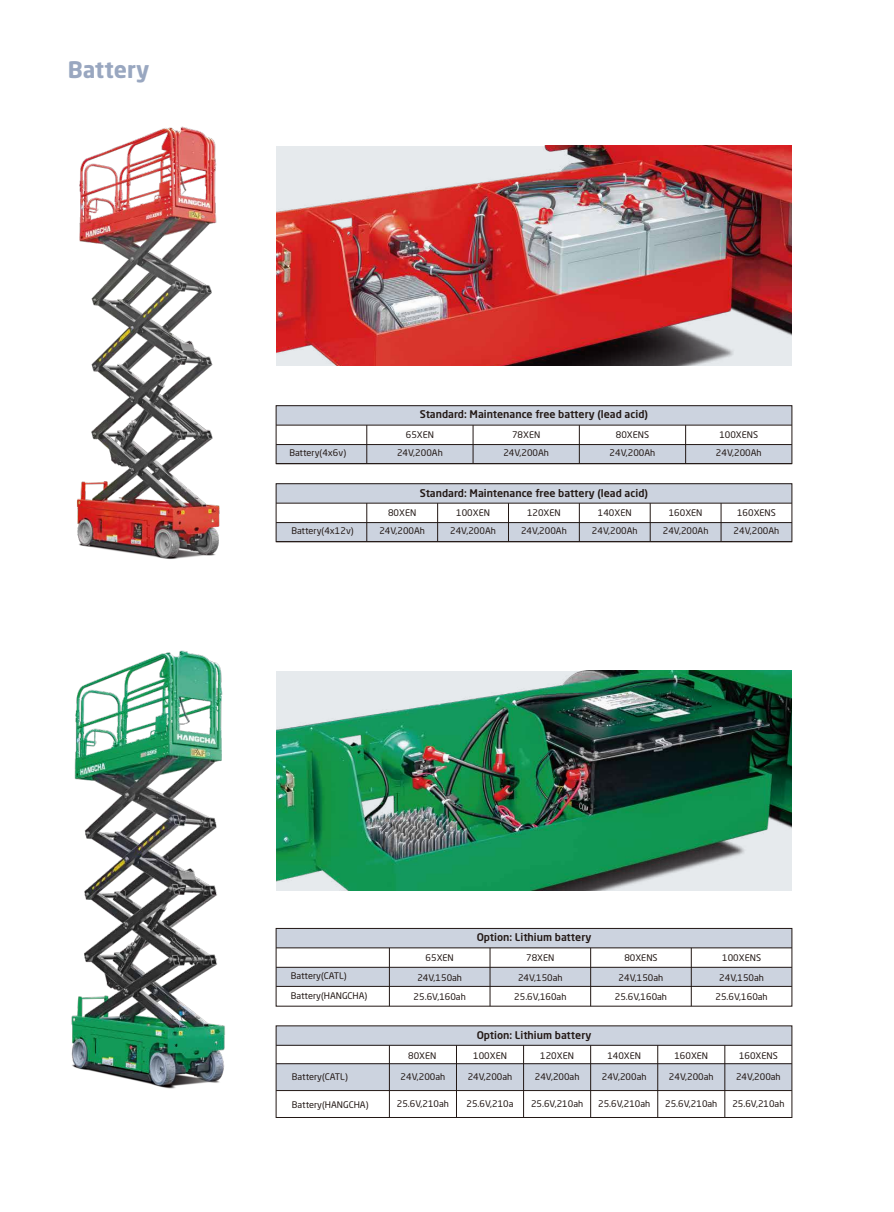
<style>
.page{position:relative;width:894px;height:1212px;background:#fff}
.page>*{position:absolute;margin:0;border:0;box-sizing:border-box;transform-origin:0 0}
.t1{font:700 22.5px "Neo Sans Std";color:#99a7c0}
.t2{font:500 10.5px "Neo Sans Std";color:#221815}
.t3{font:9px/18px "Neo Sans Std";color:#221815;text-align:center}
</style>
<div class="page">
<div style="left:276px;top:444px;width:515px;height:20px;background:#ccd3df"></div>
<div style="left:276px;top:406px;width:515px;height:19px;background:#ccd3df"></div>
<hr style="left:276px;top:444px;width:515px;height:1px;background:#221815">
<hr style="left:276px;top:425px;width:515px;height:1px;background:#221815">
<hr style="left:366px;top:425px;width:1px;height:39px;background:#221815">
<hr style="left:578px;top:425px;width:1px;height:39px;background:#221815">
<hr style="left:685px;top:425px;width:1px;height:39px;background:#221815">
<hr style="left:472px;top:425px;width:1px;height:39px;background:#221815">
<div style="left:276px;top:405px;width:515px;height:59px;border:1px solid #221815"></div>
<div style="left:276px;top:523px;width:515px;height:19px;background:#ccd3df"></div>
<div style="left:276px;top:484px;width:515px;height:19px;background:#ccd3df"></div>
<hr style="left:276px;top:522px;width:515px;height:1px;background:#221815">
<hr style="left:276px;top:503px;width:515px;height:1px;background:#221815">
<hr style="left:366px;top:503px;width:1px;height:39px;background:#221815">
<hr style="left:508px;top:503px;width:1px;height:39px;background:#221815">
<hr style="left:578px;top:503px;width:1px;height:39px;background:#221815">
<hr style="left:649px;top:503px;width:1px;height:39px;background:#221815">
<hr style="left:720px;top:503px;width:1px;height:39px;background:#221815">
<hr style="left:437px;top:503px;width:1px;height:39px;background:#221815">
<div style="left:276px;top:483px;width:515px;height:59px;border:1px solid #221815"></div>
<img style="left:328px;top:146px;width:463px;height:219px">
<img style="left:329px;top:671px;width:462px;height:220px">
<div style="left:276px;top:967px;width:515px;height:20px;background:#ccd3df"></div>
<div style="left:276px;top:928px;width:515px;height:20px;background:#ccd3df"></div>
<hr style="left:276px;top:967px;width:515px;height:1px;background:#221815">
<hr style="left:276px;top:986px;width:515px;height:1px;background:#221815">
<hr style="left:276px;top:947px;width:515px;height:1px;background:#221815">
<hr style="left:389px;top:948px;width:1px;height:58px;background:#221815">
<hr style="left:590px;top:948px;width:1px;height:58px;background:#221815">
<hr style="left:690px;top:948px;width:1px;height:58px;background:#221815">
<hr style="left:489px;top:948px;width:1px;height:58px;background:#221815">
<div style="left:275px;top:928px;width:516px;height:78px;border:1px solid #221815"></div>
<div style="left:276px;top:1026px;width:515px;height:19px;background:#ccd3df"></div>
<div style="left:276px;top:1063px;width:515px;height:27px;background:#ccd3df"></div>
<hr style="left:276px;top:1063px;width:515px;height:1px;background:#221815">
<hr style="left:276px;top:1090px;width:515px;height:1px;background:#221815">
<hr style="left:276px;top:1045px;width:515px;height:1px;background:#221815">
<hr style="left:389px;top:1045px;width:1px;height:72px;background:#221815">
<hr style="left:523px;top:1045px;width:1px;height:72px;background:#221815">
<hr style="left:590px;top:1045px;width:1px;height:72px;background:#221815">
<hr style="left:657px;top:1045px;width:1px;height:72px;background:#221815">
<hr style="left:724px;top:1045px;width:1px;height:72px;background:#221815">
<hr style="left:456px;top:1045px;width:1px;height:72px;background:#221815">
<div style="left:275px;top:1025px;width:516px;height:93px;border:1px solid #221815"></div>
<img style="left:77px;top:126px;width:251px;height:433px">
<img style="left:71px;top:650px;width:258px;height:468px">
<h1 class="t1" style="left:68px;top:55px;width:83px">Battery</h1>
<p class="t2" style="left:420px;top:408px;width:229px">Standard: Maintenance free battery (lead acid)</p>
<p class="t3" style="left:397px;top:426px;width:47px">65XEN<br>24V,200Ah</p>
<p class="t3" style="left:503px;top:426px;width:47px">78XEN<br>24V,200Ah</p>
<p class="t3" style="left:719px;top:426px;width:40px">100XENS</p>
<p class="t3" style="left:609px;top:426px;width:47px">80XENS<br>24V,200Ah</p>
<p class="t3" style="left:289px;top:444px;width:58px">Battery(4x6v)</p>
<p class="t3" style="left:715px;top:444px;width:47px">24V,200Ah</p>
<p class="t2" style="left:420px;top:486px;width:229px">Standard: Maintenance free battery (lead acid)</p>
<p class="t3" style="left:379px;top:504px;width:47px">80XEN<br>24V,200Ah</p>
<p class="t3" style="left:450px;top:504px;width:47px">100XEN<br>24V,200Ah</p>
<p class="t3" style="left:591px;top:504px;width:47px">140XEN<br>24V,200Ah</p>
<p class="t3" style="left:662px;top:504px;width:47px">160XEN<br>24V,200Ah</p>
<p class="t3" style="left:736px;top:504px;width:40px">160XENS</p>
<p class="t3" style="left:521px;top:504px;width:47px">120XEN<br>24V,200Ah</p>
<p class="t3" style="left:291px;top:522px;width:64px">Battery(4x12v)</p>
<p class="t3" style="left:733px;top:522px;width:47px">24V,200Ah</p>
<p class="t3" style="left:291px;top:967px;width:57px">Battery(CATL)</p>
<p class="t3" style="left:291px;top:986px;width:78px">Battery(HANGCHA)</p>
<p class="t3" style="left:292px;top:1067px;width:57px">Battery(CATL)</p>
<p class="t3" style="left:292px;top:1095px;width:78px">Battery(HANGCHA)</p>
<p class="t2" style="left:476px;top:931px;width:116px">Option: Lithium battery</p>
<p class="t3" style="left:614px;top:948px;width:54px;line-height:19.5px">80XENS<br>24V,150ah<br>25.6V,160ah</p>
<p class="t3" style="left:413px;top:948px;width:54px;line-height:19.5px">65XEN<br>24V,150ah<br>25.6V,160ah</p>
<p class="t3" style="left:514px;top:948px;width:54px;line-height:19.5px">78XEN<br>24V,150ah<br>25.6V,160ah</p>
<p class="t3" style="left:715px;top:948px;width:54px;line-height:19.5px">100XENS<br>24V,150ah<br>25.6V,160ah</p>
<p class="t2" style="left:476px;top:1028px;width:116px">Option: Lithium battery</p>
<p class="t3" style="left:408px;top:1047px;width:30px">80XEN</p>
<p class="t3" style="left:473px;top:1047px;width:35px">100XEN</p>
<p class="t3" style="left:607px;top:1046px;width:35px">140XEN</p>
<p class="t3" style="left:674px;top:1046px;width:35px">160XEN</p>
<p class="t3" style="left:738px;top:1046px;width:40px">160XENS</p>
<p class="t3" style="left:540px;top:1046px;width:35px">120XEN</p>
<p class="t3" style="left:400px;top:1067px;width:46px">24V,200ah</p>
<p class="t3" style="left:396px;top:1094px;width:54px">25.6V,210ah</p>
<p class="t3" style="left:467px;top:1067px;width:46px">24V,200ah</p>
<p class="t3" style="left:466px;top:1094px;width:48px">25.6V,210a</p>
<p class="t3" style="left:534px;top:1067px;width:46px">24V,200ah</p>
<p class="t3" style="left:531px;top:1094px;width:54px">25.6V,210ah</p>
<p class="t3" style="left:601px;top:1067px;width:46px">24V,200ah</p>
<p class="t3" style="left:598px;top:1094px;width:54px">25.6V,210ah</p>
<p class="t3" style="left:668px;top:1067px;width:46px">24V,200ah</p>
<p class="t3" style="left:665px;top:1094px;width:54px">25.6V,210ah</p>
<p class="t3" style="left:735px;top:1067px;width:46px">24V,200ah</p>
<p class="t3" style="left:732px;top:1094px;width:54px">25.6V,210ah</p>
</div>
